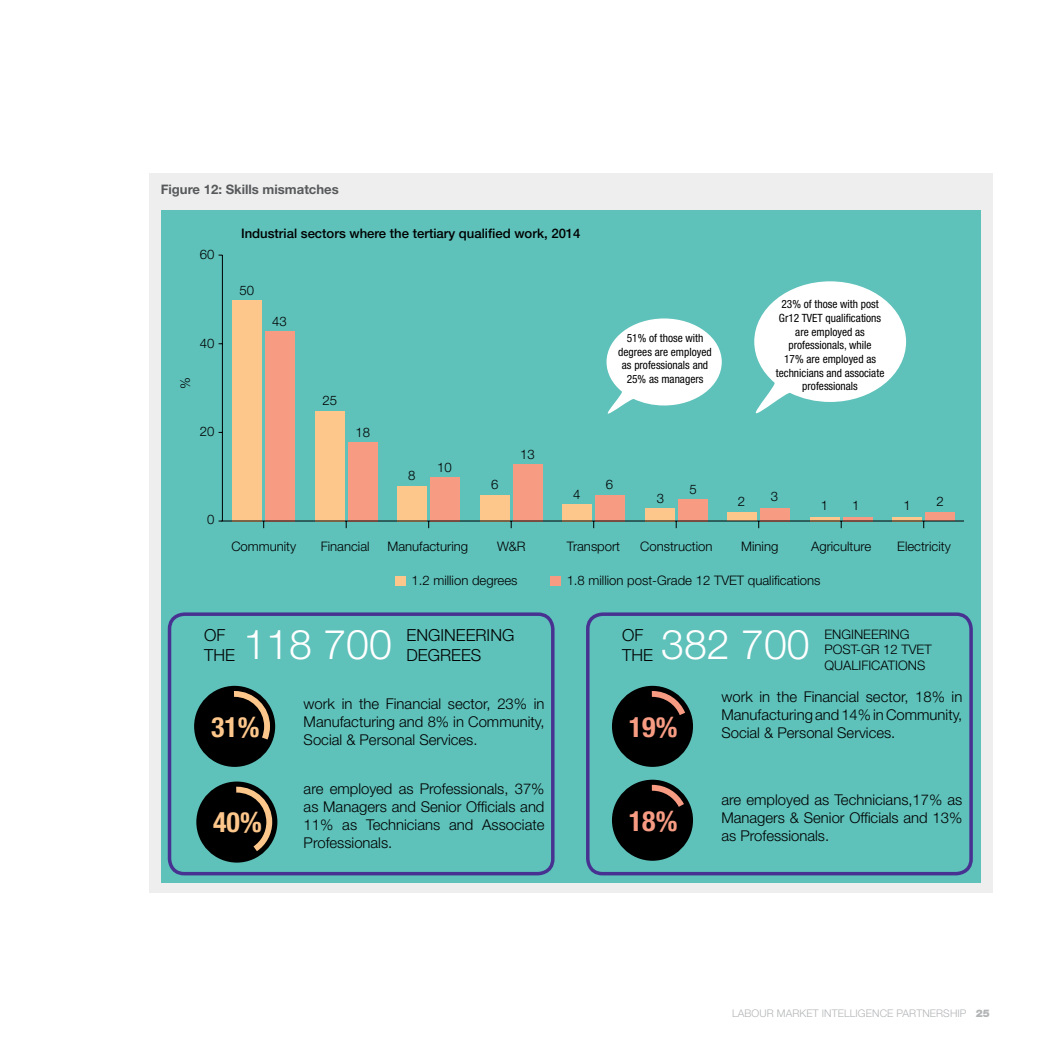
<style>
.page{position:relative;width:1042px;height:1042px;background:#fff}
.page>*{position:absolute;margin:0;border:0;box-sizing:border-box;transform-origin:0 0}
.t1{font:300 41.12px "Helvetica Neue LT Std";color:#fff}
.t2{font:700 condensed 28px "Helvetica Neue LT Std";color:#fdc68b}
.t3{font:700 condensed 28px "Helvetica Neue LT Std";color:#f79b83}
.t4{font:300 16.62px/19.9px "Helvetica Neue LT Std";color:#000}
.t5{font:300 14.88px/17.8px "Helvetica Neue LT Std";color:#000;text-align:justify}
.t6{font:300 13.12px/15.8px "Helvetica Neue LT Std";color:#000}
.t7{font:500 13.12px "Helvetica Neue LT Std";color:#000}
.t8{font:700 13.12px "Helvetica Neue LT Std";color:#58595b}
.t9{font:condensed 11.38px/13.7px "Helvetica Neue LT Std";color:#000;text-align:center}
.t10{font:300 10.5px "Helvetica Neue LT Std";letter-spacing:.01em;color:#b2b4b6}
.s1{font-weight:900}
</style>
<div class="page">
<div style="left:149px;top:174px;width:843px;height:719px;background:#edeeed"></div>
<div style="left:161px;top:210px;width:819px;height:672px;background:#5ec1ba"></div>
<hr style="left:222px;top:255px;width:1px;height:266px;background:#000">
<div style="left:265px;top:331px;width:30px;height:190px;background:#f79b83"></div>
<div style="left:348px;top:442px;width:30px;height:79px;background:#f79b83"></div>
<div style="left:430px;top:477px;width:30px;height:44px;background:#f79b83"></div>
<div style="left:513px;top:464px;width:29px;height:57px;background:#f79b83"></div>
<div style="left:595px;top:495px;width:30px;height:26px;background:#f79b83"></div>
<div style="left:678px;top:499px;width:29px;height:22px;background:#f79b83"></div>
<div style="left:760px;top:508px;width:30px;height:13px;background:#f79b83"></div>
<hr style="left:843px;top:517px;width:29px;height:4px;background:#f79b83">
<div style="left:925px;top:512px;width:30px;height:9px;background:#f79b83"></div>
<div style="left:232px;top:300px;width:30px;height:221px;background:#fdc68b"></div>
<div style="left:315px;top:411px;width:30px;height:110px;background:#fdc68b"></div>
<div style="left:397px;top:486px;width:30px;height:35px;background:#fdc68b"></div>
<div style="left:480px;top:495px;width:29px;height:26px;background:#fdc68b"></div>
<div style="left:562px;top:504px;width:30px;height:17px;background:#fdc68b"></div>
<div style="left:645px;top:508px;width:29px;height:13px;background:#fdc68b"></div>
<div style="left:727px;top:512px;width:30px;height:9px;background:#fdc68b"></div>
<hr style="left:810px;top:517px;width:29px;height:4px;background:#fdc68b">
<hr style="left:892px;top:517px;width:30px;height:4px;background:#fdc68b">
<hr style="left:221px;top:520px;width:743px;height:1px;background:#000">
<svg style="left:606px;top:318px;width:116px;height:96px"></svg>
<svg style="left:754px;top:281px;width:152px;height:133px"></svg>
<div style="left:396px;top:575px;width:10px;height:10px;background:#fdc68b"></div>
<div style="left:551px;top:575px;width:10px;height:10px;background:#f79b83"></div>
<div style="left:168px;top:612px;width:386px;height:263px;border:4px solid #483291;border-radius:15px"></div>
<div style="left:194px;top:686px;width:81px;height:81px;background:#000;border-radius:50%"></div>
<svg style="left:234px;top:688px;width:39px;height:58px"></svg>
<div style="left:196px;top:781px;width:81px;height:81px;background:#000;border-radius:50%"></div>
<svg style="left:236px;top:784px;width:39px;height:73px"></svg>
<div style="left:586px;top:612px;width:387px;height:263px;border:4px solid #483291;border-radius:15px"></div>
<div style="left:612px;top:686px;width:81px;height:81px;background:#000;border-radius:50%"></div>
<svg style="left:651px;top:688px;width:39px;height:27px"></svg>
<div style="left:612px;top:780px;width:81px;height:81px;background:#000;border-radius:50%"></div>
<svg style="left:651px;top:782px;width:38px;height:25px"></svg>
<p class="t8" style="left:161px;top:182px;width:180px">Figure 12: Skills mismatches</p>
<p class="t6" style="left:200px;top:246px;width:16px">60</p>
<p class="t6" style="left:200px;top:335px;width:16px">40</p>
<p class="t6" style="left:177px;top:389px;width:13px;rotate:-90deg">%</p>
<p class="t6" style="left:200px;top:423px;width:16px">20</p>
<p class="t6" style="left:207px;top:511px;width:9px">0</p>
<p class="t7" style="left:241px;top:225px;width:341px">Industrial sectors where the tertiary qualified work, 2014</p>
<p class="t6" style="left:239px;top:282px;width:16px">50</p>
<p class="t6" style="left:272px;top:313px;width:16px">43</p>
<p class="t6" style="left:322px;top:392px;width:16px">25</p>
<p class="t6" style="left:355px;top:424px;width:16px">18</p>
<p class="t6" style="left:408px;top:467px;width:9px">8</p>
<p class="t6" style="left:437px;top:459px;width:16px">10</p>
<p class="t6" style="left:491px;top:476px;width:9px">6</p>
<p class="t6" style="left:520px;top:446px;width:16px">13</p>
<p class="t9" style="left:618px;top:331px;width:95px">51% of those with degrees are employed as professionals and<br>25% as managers</p>
<p class="t9" style="left:776px;top:297px;width:110px">23% of those with post<br>Gr12 TVET qualifications are employed as professionals, while<br>17% are employed as technicians and associate professionals</p>
<p class="t6" style="left:573px;top:486px;width:9px">4</p>
<p class="t6" style="left:606px;top:476px;width:9px">6</p>
<p class="t6" style="left:657px;top:490px;width:9px">3</p>
<p class="t6" style="left:689px;top:481px;width:9px">5</p>
<p class="t6" style="left:738px;top:493px;width:9px">2</p>
<p class="t6" style="left:771px;top:488px;width:9px">3</p>
<p class="t6" style="left:821px;top:497px;width:9px">1</p>
<p class="t6" style="left:852px;top:497px;width:9px">1</p>
<p class="t6" style="left:903px;top:497px;width:9px">1</p>
<p class="t6" style="left:936px;top:493px;width:9px">2</p>
<p class="t6" style="left:231px;top:538px;width:66px">Community</p>
<p class="t6" style="left:321px;top:538px;width:50px">Financial</p>
<p class="t6" style="left:387px;top:538px;width:82px">Manufacturing</p>
<p class="t6" style="left:497px;top:538px;width:30px">W&amp;R</p>
<p class="t6" style="left:567px;top:538px;width:55px">Transport</p>
<p class="t6" style="left:640px;top:538px;width:74px">Construction</p>
<p class="t6" style="left:741px;top:538px;width:39px">Mining</p>
<p class="t6" style="left:811px;top:538px;width:62px">Agriculture</p>
<p class="t6" style="left:897px;top:538px;width:55px">Electricity</p>
<p class="t6" style="left:411px;top:572px;width:108px">1.2 million degrees</p>
<p class="t6" style="left:567px;top:572px;width:255px">1.8 million post-Grade 12 TVET qualifications</p>
<p class="t4" style="left:204px;top:625px;width:32px">OF<br>THE</p>
<h1 class="t1" style="left:243px;top:619px;width:150px">118 700</h1>
<p class="t4" style="left:406px;top:625px;width:109px">ENGINEERING<br>DEGREES</p>
<p class="t5" style="left:304px;top:695px;width:242px">work in the Financial sector, 23% in Manufacturing and 8% in Community, Social &amp; Personal Services.</p>
<p class="t5" style="left:304px;top:780px;width:242px">are employed as Professionals, 37% as Managers and Senior Officials and 11% as Technicians and Associate Professionals.</p>
<h2 class="t2" style="left:211px;top:710px;width:50px">31%</h2>
<h2 class="t2" style="left:213px;top:805px;width:50px">40%</h2>
<p class="t4" style="left:622px;top:625px;width:32px">OF<br>THE</p>
<h1 class="t1" style="left:661px;top:619px;width:150px">382 700</h1>
<p class="t6" style="left:824px;top:626px;width:109px">ENGINEERING<br>POST-GR 12 TVET<br>QUALIFICATIONS</p>
<p class="t5" style="left:721px;top:688px;width:242px">work in the Financial sector, 18% in Manufacturing and 14% in Community, Social &amp; Personal Services.</p>
<h2 class="t3" style="left:629px;top:710px;width:50px">19%</h2>
<h2 class="t3" style="left:629px;top:804px;width:50px">18%</h2>
<p class="t5" style="left:721px;top:790px;width:242px">are employed as Technicians,17% as Managers &amp; Senior Officials and 13% as Professionals.</p>
<p class="t10" style="left:732px;top:1007px;width:259px">LABOUR MARKET INTELLIGENCE PARTNERSHIP <span class="s1">25</span></p>
</div>
